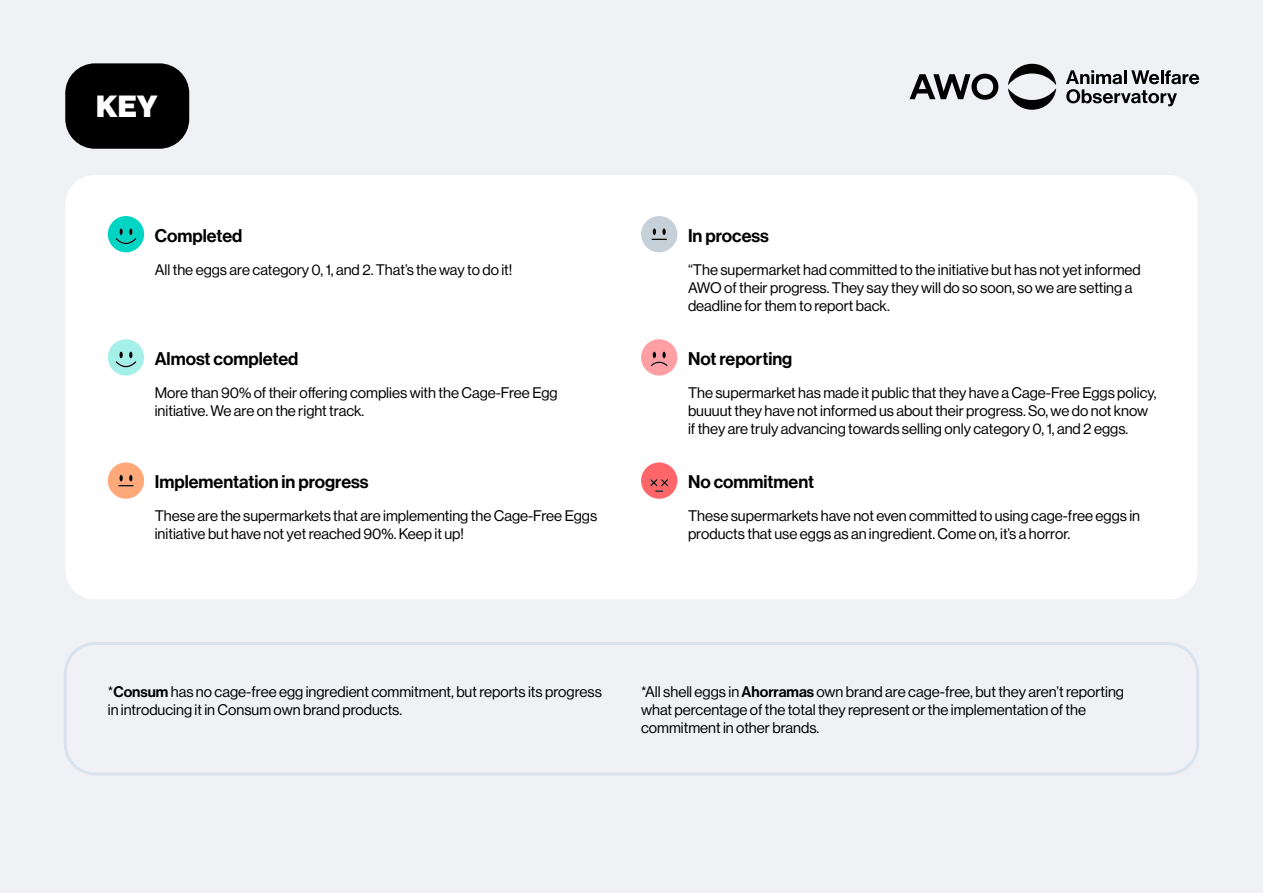
<style>
.page{position:relative;width:1263px;height:893px;background:#eff1f5}
.page>*{position:absolute;margin:0;border:0;box-sizing:border-box;transform-origin:0 0}
.t1{font:900 30px "Neue Haas Display";color:#fff}
.t2{font:18px "Neue Haas Display Mediu";color:#000}
.t3{font:15px/18px "N Haas Grotesk DS Pro 55 Rg";color:#000}
.s1{font-family:"Neue Haas Display Mediu"}
</style>
<div class="page">
<div style="left:64px;top:642px;width:1135px;height:133px;border:3px solid #d9e3ed;border-radius:30px"></div>
<div style="left:65px;top:175px;width:1133px;height:425px;background:#fff;border-radius:30px"></div>
<svg style="left:909px;top:74px;width:89px;height:26px"></svg>
<svg style="left:1066px;top:70px;width:133px;height:36px"></svg>
<svg style="left:1008px;top:64px;width:48px;height:46px"></svg>
<svg style="left:108px;top:462px;width:36px;height:37px"></svg>
<svg style="left:108px;top:216px;width:36px;height:36px"></svg>
<svg style="left:641px;top:339px;width:36px;height:37px"></svg>
<svg style="left:641px;top:216px;width:36px;height:36px"></svg>
<svg style="left:641px;top:462px;width:36px;height:37px"></svg>
<svg style="left:108px;top:339px;width:36px;height:37px"></svg>
<div style="left:65px;top:63px;width:124px;height:86px;background:#000;border-radius:30px"></div>
<h1 class="t1" style="left:96px;top:89px;width:63px">KEY</h1>
<p class="t2" style="left:155px;top:225px;width:89px">Completed</p>
<p class="t2" style="left:688px;top:225px;width:82px">In process</p>
<p class="t3" style="left:155px;top:260px;width:359px">All the eggs are category 0, 1, and 2. That’s the way to do it!</p>
<p class="t3" style="left:688px;top:260px;width:454px">“The supermarket had committed to the initiative but has not yet informed<br>AWO of their progress. They say they will do so soon, so we are setting a deadline for them to report back.</p>
<p class="t2" style="left:155px;top:348px;width:145px">Almost completed</p>
<p class="t2" style="left:688px;top:348px;width:106px">Not reporting</p>
<p class="t3" style="left:155px;top:384px;width:404px">More than 90% of their offering complies with the Cage-Free Egg initiative. We are on the right track.</p>
<p class="t3" style="left:688px;top:384px;width:470px">The supermarket has made it public that they have a Cage-Free Eggs policy, buuuut they have not informed us about their progress. So, we do not know if they are truly advancing towards selling only category 0, 1, and 2 eggs.</p>
<p class="t2" style="left:155px;top:471px;width:215px">Implementation in progress</p>
<p class="t2" style="left:688px;top:471px;width:128px">No commitment</p>
<p class="t3" style="left:155px;top:507px;width:444px">These are the supermarkets that are implementing the Cage-Free Eggs initiative but have not yet reached 90%. Keep it up!</p>
<p class="t3" style="left:688px;top:507px;width:454px">These supermarkets have not even committed to using cage-free eggs in products that use eggs as an ingredient. Come on, it’s a horror.</p>
<p class="t3" style="left:108px;top:683px;width:495px">*<span class="s1">Consum</span> has no cage-free egg ingredient commitment, but reports its progress in introducing it in Consum own brand products.</p>
<p class="t3" style="left:641px;top:683px;width:484px">*All shell eggs in <span class="s1">Ahorramas</span> own brand are cage-free, but they aren’t reporting what percentage of the total they represent or the implementation of the commitment in other brands.</p>
</div>
